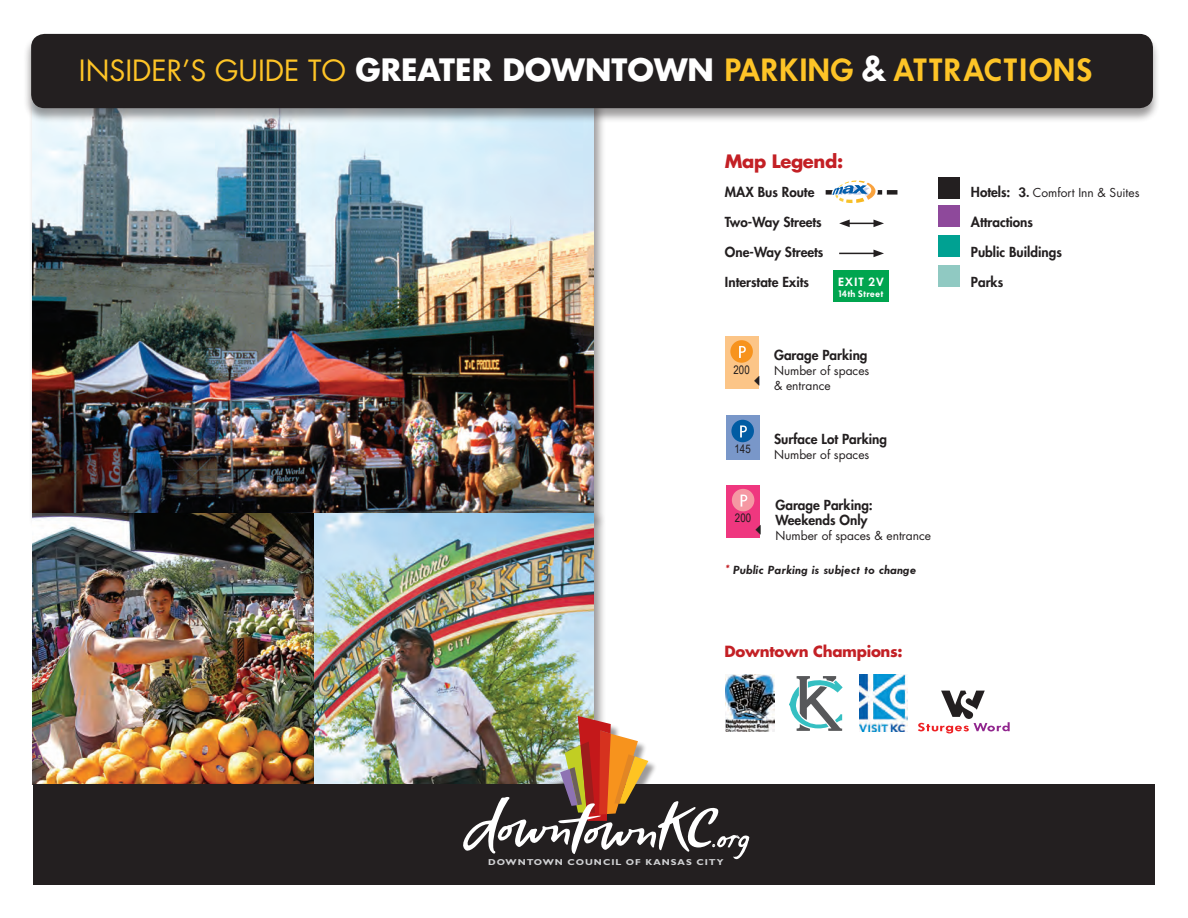
<style>
.page{position:relative;width:1188px;height:918px;background:#fff}
.page>*{position:absolute;margin:0;border:0;box-sizing:border-box;transform-origin:0 0}
.t1{font:600 28.35px "Futura";letter-spacing:.01em;color:#fec427;scale:.95 1}
.t2{font:700 18px "Futura";letter-spacing:-.02em;color:#c32025}
.t3{font:700 15px "Futura";letter-spacing:-.02em;color:#c32025}
.t4{font:800 13.5px/15px "Futura";color:#231f20}
.t5{font:12px/15px "Futura";color:#231f20}
.t6{font:11.7px "Arial Narrow";letter-spacing:.01em;color:#201c1d}
.t7{font:italic 600 10.5px "Futura";letter-spacing:-.01em;color:#231f20}
.t8{font:600 10.5px "Futura";letter-spacing:.05em;color:#fff}
.t9{font:700 8.55px "Gill Sans";letter-spacing:.1em;color:#d1d2d4;scale:1.11 1}
.t10{font:600 8.25px "Futura";color:#fff}
.s1{font-weight:400;font-size:28.5px}
.s2{font-weight:700;font-size:30px;color:#fff}
.s3{font-size:31.5px;color:#fff}
.s4{font-size:11.25px;color:#c32025}
.s5{font-weight:800;font-size:13.5px}
.s6{font-weight:600}
</style>
<div class="page">
<div style="left:28px;top:98px;width:578px;height:432px;background:#231f20;opacity:.45"></div>
<img style="left:33px;top:123px;width:561px;height:390px">
<div style="left:311px;top:510px;width:296px;height:287px;background:#231f20;opacity:.45"></div>
<img style="left:33px;top:513px;width:561px;height:271px">
<div style="left:33px;top:784px;width:1121px;height:101px;background:#231f20"></div>
<div style="left:23px;top:33px;width:1137px;height:90px;background:#231f20;opacity:.45"></div>
<div style="left:31px;top:34px;width:1122px;height:74px;background:#231f20;border-radius:14px"></div>
<div style="left:833px;top:271px;width:56px;height:31px;background:#00a54f"></div>
<svg style="left:839px;top:220px;width:45px;height:7px"></svg>
<hr style="left:839px;top:253px;width:37px;height:1px;background:#231f20">
<svg style="left:874px;top:250px;width:10px;height:7px"></svg>
<svg style="left:826px;top:180px;width:71px;height:24px"></svg>
<div style="left:939px;top:177px;width:21px;height:22px;background:#231f20"></div>
<div style="left:939px;top:206px;width:21px;height:21px;background:#8e499b"></div>
<div style="left:939px;top:236px;width:21px;height:21px;background:#00a192"></div>
<div style="left:939px;top:266px;width:21px;height:21px;background:#90c9c2"></div>
<img style="left:725px;top:674px;width:49px;height:58px">
<img style="left:860px;top:674px;width:47px;height:57px">
<svg style="left:790px;top:676px;width:53px;height:55px"></svg>
<svg style="left:918px;top:691px;width:92px;height:42px"></svg>
<div style="left:725px;top:336px;width:33px;height:53px;background:#fcc587"></div>
<div style="left:730px;top:340px;width:23px;height:23px;background:#f7931d;border-radius:50%"></div>
<svg style="left:739px;top:346px;width:7px;height:12px"></svg>
<div style="left:726px;top:416px;width:33px;height:44px;background:#7997c9"></div>
<div style="left:731px;top:420px;width:23px;height:22px;background:#015ca3;border-radius:50%"></div>
<svg style="left:740px;top:425px;width:7px;height:12px"></svg>
<div style="left:726px;top:485px;width:34px;height:53px;background:#ef377f"></div>
<div style="left:732px;top:489px;width:22px;height:22px;background:#f598a3;border-radius:50%"></div>
<svg style="left:741px;top:495px;width:6px;height:12px"></svg>
<div style="left:464px;top:717px;width:295px;height:157px;background:#231f20"></div>
<img style="left:462px;top:716px;width:287px;height:144px">
<h1 class="t1" style="left:79px;top:50px;width:1068px"><span class="s1">INSIDER’S GUIDE TO</span> <span class="s2">GREATER DOWNTOWN</span> PARKING <span class="s3">&amp;</span> ATTRACTIONS</h1>
<h2 class="t2" style="left:725px;top:149px;width:120px">Map Legend:</h2>
<p class="t4" style="left:725px;top:184px;width:91px">MAX Bus Route</p>
<p class="t4" style="left:725px;top:214px;width:98px">Two-Way Streets</p>
<p class="t4" style="left:725px;top:244px;width:100px">One-Way Streets</p>
<p class="t4" style="left:725px;top:274px;width:86px">Interstate Exits</p>
<p class="t8" style="left:838px;top:274px;width:47px">EXIT 2V</p>
<p class="t10" style="left:839px;top:287px;width:46px">14th Street</p>
<p class="t6" style="left:733px;top:363px;width:18px">200</p>
<p class="t6" style="left:734px;top:442px;width:18px">145</p>
<p class="t6" style="left:735px;top:509px;width:18px">200</p>
<p class="t4" style="left:774px;top:348px;width:95px">Garage Parking</p>
<p class="t5" style="left:774px;top:364px;width:97px">Number of spaces &amp; entrance</p>
<p class="t4" style="left:774px;top:432px;width:115px">Surface Lot Parking</p>
<p class="t5" style="left:774px;top:448px;width:97px">Number of spaces</p>
<p class="t4" style="left:775px;top:497px;width:99px">Garage Parking:<br>Weekends Only</p>
<p class="t5" style="left:775px;top:528px;width:157px">Number of spaces &amp; entrance</p>
<p class="t7" style="left:725px;top:563px;width:193px"><span class="s4">*</span> Public Parking is subject to change</p>
<p class="t3" style="left:724px;top:642px;width:180px">Downtown Champions:</p>
<p class="t5" style="left:971px;top:185px;width:170px"><span class="s5">Hotels:</span> <span class="s6">3.</span> Comfort Inn &amp; Suites</p>
<p class="t4" style="left:971px;top:214px;width:64px">Attractions</p>
<p class="t4" style="left:971px;top:244px;width:92px">Public Buildings</p>
<p class="t4" style="left:971px;top:274px;width:34px">Parks</p>
<p class="t9" style="left:488px;top:857px;width:213px">DOWNTOWN COUNCIL OF KANSAS CITY</p>
</div>
